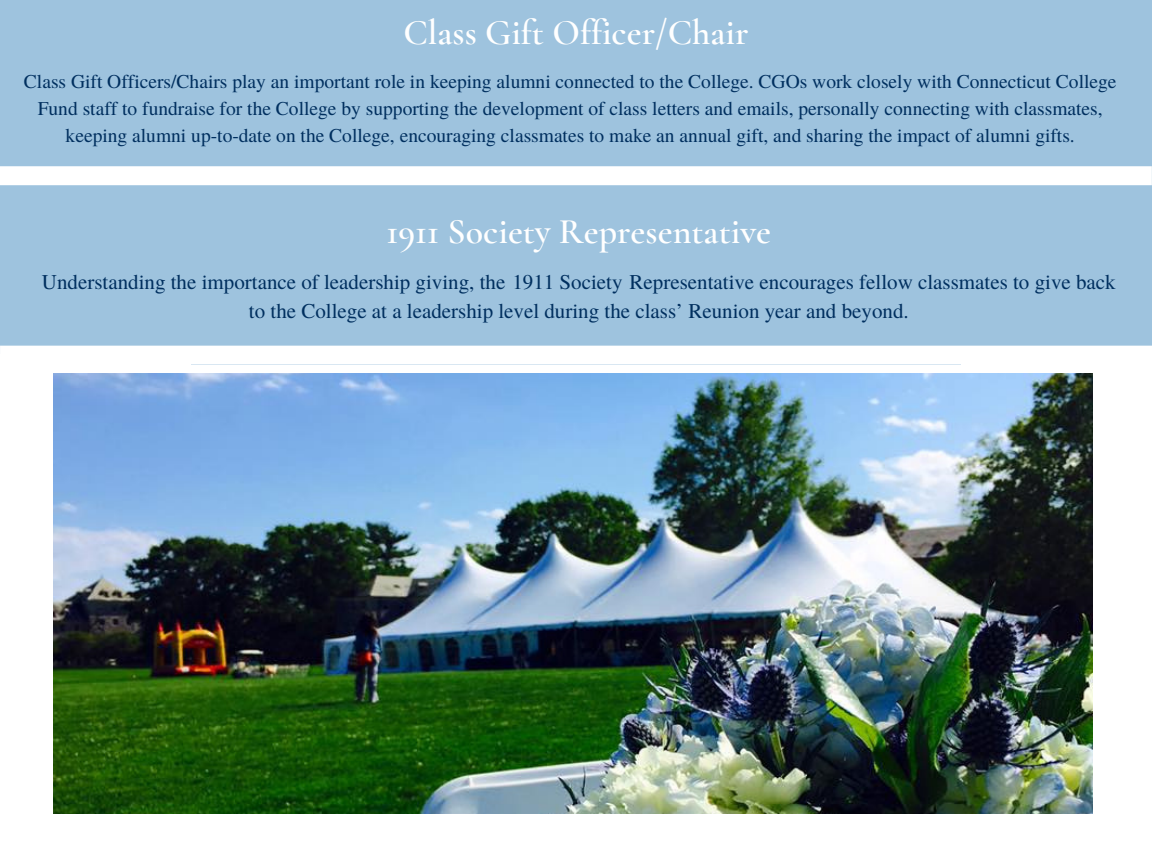
<style>
.page{position:relative;width:1152px;height:864px;background:#9ec3de}
.page>*{position:absolute;margin:0;border:0;box-sizing:border-box;transform-origin:0 0}
.t1{font:600 36px "Cormorant Garamond";color:#fff}
.t2{font:21px/29.2px "Te X Gyre Termes";color:#002f5f;text-align:center}
.t3{font:19.5px/27px "Te X Gyre Termes";color:#002f5f;text-align:center}
</style>
<div class="page">
<div style="left:0;top:166px;width:1152px;height:19px;background:#fff"></div>
<div style="left:23px;top:365px;width:1107px;height:499px;background:#fff"></div>
<div style="left:0;top:346px;width:1152px;height:19px;background:#fff"></div>
<div style="left:0;top:354px;width:190px;height:510px;background:#fff"></div>
<div style="left:962px;top:354px;width:190px;height:510px;background:#fff"></div>
<img style="left:54px;top:373px;width:1038px;height:440px">
<h1 class="t1" style="left:403px;top:10px;width:347px">Class Gift Officer/Chair</h1>
<p class="t3" style="left:24px;top:67px;width:1094px">Class Gift Officers/Chairs play an important role in keeping alumni connected to the College. CGOs work closely with Connecticut College<br>Fund staff to fundraise for the College by supporting the development of class letters and emails, personally connecting with classmates, keeping alumni up-to-date on the College, encouraging classmates to make an annual gift, and sharing the impact of alumni gifts.</p>
<h1 class="t1" style="left:387px;top:209px;width:386px">1911 Society Representative</h1>
<p class="t2" style="left:42px;top:266px;width:1075px">Understanding the importance of leadership giving, the 1911 Society Representative encourages fellow classmates to give back to the College at a leadership level during the class’ Reunion year and beyond.</p>
</div>
